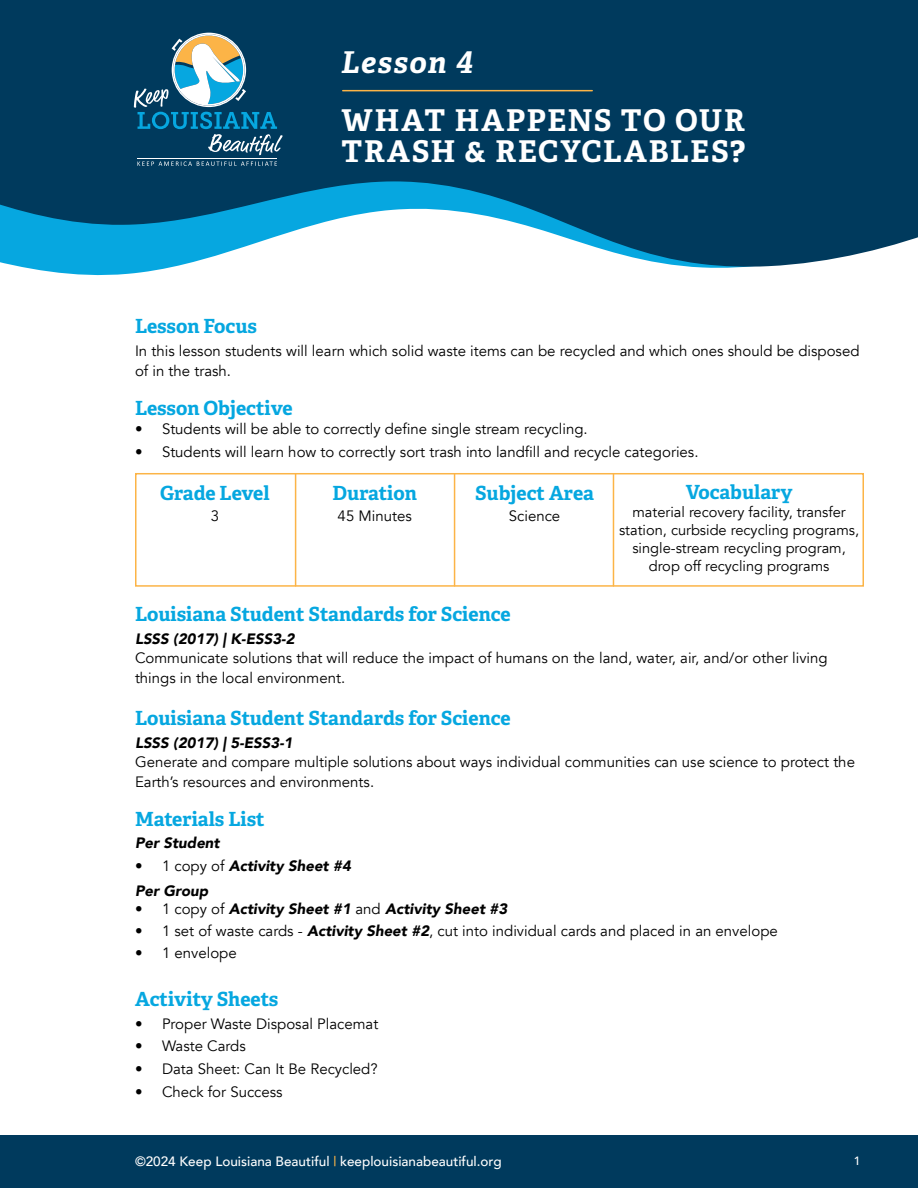
<style>
.page{position:relative;width:918px;height:1188px;background:#fff}
.page>*{position:absolute;margin:0;border:0;box-sizing:border-box;transform-origin:0 0}
.t1{font:700 30px/31.5px "Adelle";letter-spacing:.055em;color:#fff}
.t2{font:italic 700 30px "Adelle";letter-spacing:.045em;color:#fff}
.t3{font:700 19.5px "Adelle";color:#06a7e0}
.t4{font:15px/19.5px "Avenir";color:#000}
.t5{font:italic 900 15px/25.8px "Avenir";color:#000}
.t6{font:14.7px/18px "Avenir";color:#000;text-align:center}
.t7{font:500 13.5px "Avenir";color:#fff}
.t8{font:500 12px "Avenir";color:#fff}
.s1{font-weight:400;font-style:normal}
.s2{font-weight:900;font-style:italic}
.s3{color:#fcb447}
</style>
<div class="page">
<svg style="left:22px;top:267px;width:720px;height:9px"></svg>
<svg style="left:0;top:140px;width:918px;height:127px;fill:#003a5d"></svg>
<div style="left:0;top:1135px;width:918px;height:53px;background:#003a5d"></div>
<div style="left:0;top:0;width:918px;height:140px;background:#003a5d"></div>
<hr style="left:343px;top:90px;width:249px;height:1px;background:#fcb447">
<svg style="left:134px;top:33px;width:149px;height:122px"></svg>
<svg style="left:137px;top:161px;width:140px;height:5px"></svg>
<hr style="left:137px;top:158px;width:140px;height:1px;background:#fff">
<hr style="left:613px;top:474px;width:1px;height:112px;background:#fcb447">
<hr style="left:454px;top:474px;width:1px;height:112px;background:#fcb447">
<hr style="left:295px;top:474px;width:1px;height:112px;background:#fcb447">
<div style="left:135px;top:473px;width:729px;height:114px;border:2px solid #fcb447"></div>
<h1 class="t2" style="left:341px;top:44px;width:133px">Lesson 4</h1>
<h1 class="t1" style="left:342px;top:104px;width:405px">WHAT HAPPENS TO OUR<br>TRASH &amp; RECYCLABLES?</h1>
<h2 class="t3" style="left:135px;top:314px;width:123px">Lesson Focus</h2>
<p class="t4" style="left:135px;top:342px;width:726px">In this lesson students will learn which solid waste items can be recycled and which ones should be disposed of in the trash.</p>
<h2 class="t3" style="left:135px;top:395px;width:159px">Lesson Objective</h2>
<p class="t4" style="left:135px;top:420px;width:454px">• Students will be able to correctly define single stream recycling.</p>
<p class="t4" style="left:135px;top:442px;width:565px">• Students will learn how to correctly sort trash into landfill and recycle categories.</p>
<h2 class="t3" style="left:160px;top:481px;width:111px">Grade Level</h2>
<p class="t4" style="left:211px;top:507px;width:10px">3</p>
<h2 class="t3" style="left:333px;top:481px;width:86px">Duration</h2>
<p class="t4" style="left:338px;top:507px;width:76px">45 Minutes</p>
<h2 class="t3" style="left:475px;top:481px;width:120px">Subject Area</h2>
<p class="t4" style="left:509px;top:507px;width:53px">Science</p>
<h2 class="t3" style="left:686px;top:480px;width:108px">Vocabulary</h2>
<p class="t6" style="left:619px;top:503px;width:242px">material recovery facility, transfer station, curbside recycling programs, single-stream recycling program, drop off recycling programs</p>
<h2 class="t3" style="left:135px;top:602px;width:377px">Louisiana Student Standards for Science</h2>
<p class="t5" style="left:135px;top:626px;width:161px">LSSS (2017) | K-ESS3-2</p>
<p class="t4" style="left:135px;top:649px;width:694px">Communicate solutions that will reduce the impact of humans on the land, water, air, and/or other living things in the local environment.</p>
<h2 class="t3" style="left:135px;top:705px;width:377px">Louisiana Student Standards for Science</h2>
<p class="t5" style="left:135px;top:729px;width:159px">LSSS (2017) | 5-ESS3-1</p>
<p class="t4" style="left:135px;top:752px;width:722px">Generate and compare multiple solutions about ways individual communities can use science to protect the<br>Earth’s resources and environments.</p>
<h2 class="t3" style="left:135px;top:806px;width:131px">Materials List</h2>
<p class="t5" style="left:135px;top:830px;width:86px">Per Student</p>
<p class="t5" style="left:135px;top:852px;width:217px"><span class="s1">• 1 copy of</span> Activity Sheet #4<br>Per Group</p>
<p class="t5" style="left:135px;top:896px;width:374px"><span class="s1">• 1 copy of</span> Activity Sheet #1 <span class="s1">and</span> Activity Sheet #3</p>
<p class="t4" style="left:135px;top:921px;width:644px">• 1 set of waste cards - <span class="s2">Activity Sheet #2</span>, cut into individual cards and placed in an envelope</p>
<p class="t4" style="left:135px;top:944px;width:103px">• 1 envelope</p>
<h2 class="t3" style="left:135px;top:986px;width:145px">Activity Sheets</h2>
<p class="t4" style="left:135px;top:1014px;width:245px">• Proper Waste Disposal Placemat</p>
<p class="t4" style="left:135px;top:1037px;width:112px">• Waste Cards</p>
<p class="t4" style="left:135px;top:1059px;width:244px">• Data Sheet: Can It Be Recycled?</p>
<p class="t4" style="left:135px;top:1082px;width:149px">• Check for Success</p>
<p class="t7" style="left:135px;top:1150px;width:368px">©2024 Keep Louisiana Beautiful <span class="s3">|</span> keeplouisianabeautiful.org</p>
<p class="t8" style="left:854px;top:1150px;width:8px">1</p>
</div>
